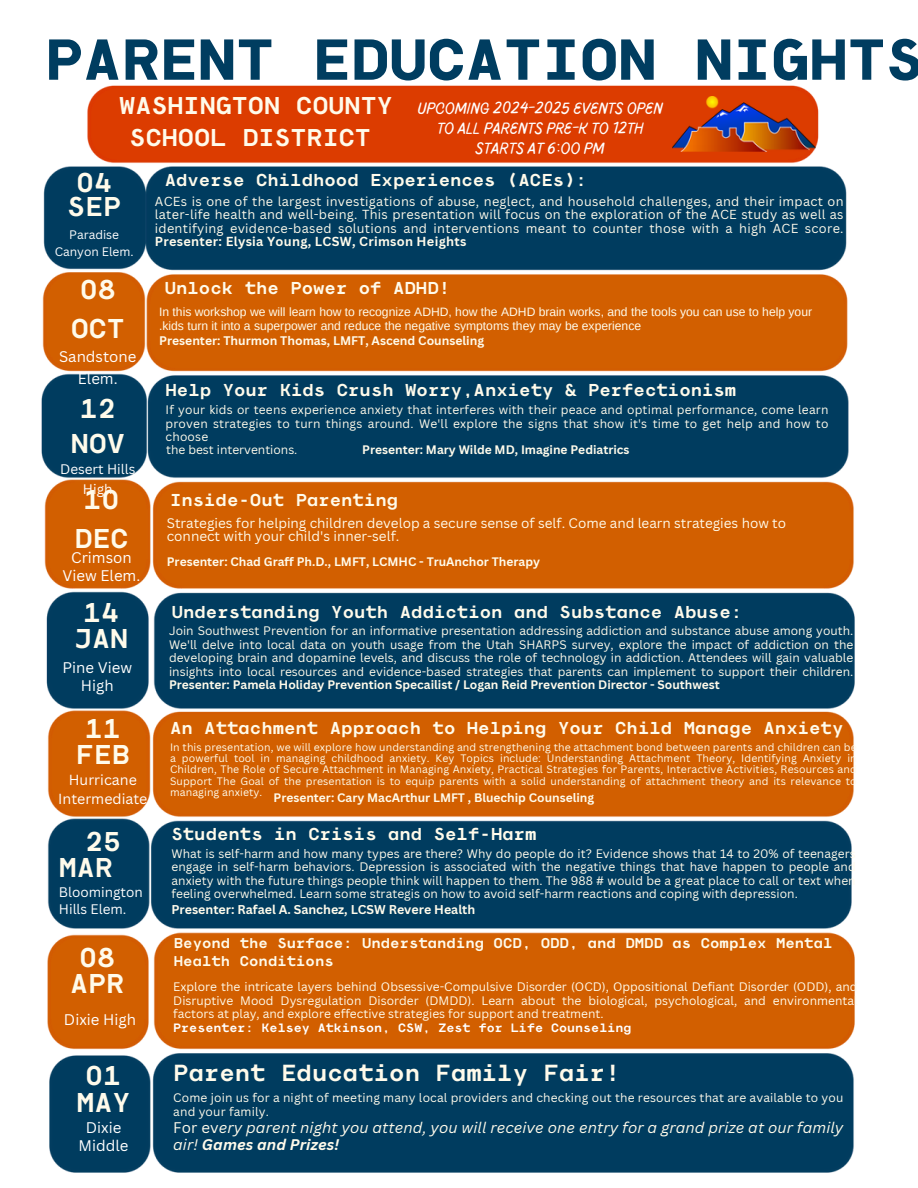
<style>
.page{position:relative;width:918px;height:1188px;background:#fff}
.page>*{position:absolute;margin:0;border:0;box-sizing:border-box;transform-origin:0 0}
.t1{font:800 57px "Dexford Display";color:#003d60}
.t2{font:600 26.85px/25.8px "Dexford";color:#fffbeb;text-align:center}
.t3{font:600 24px "Dexford";color:#fffbeb}
.t4{font:600 22.95px "Dexford";color:#fffbeb}
.t5{font:600 17.1px "Dexford";color:#fffbeb}
.t6{font:100 16.5px/20.2px "Pluma";color:#fff;text-align:center}
.t7{font:italic 15px/16.8px "Canva Sans";letter-spacing:.005em;color:#fffbeb}
.t8{font:15px/18px "Canva Sans";color:#fff;text-align:center}
.t9{font:14.25px/19.2px "Canva Sans";color:#fff;text-align:center}
.t10{font:600 14.1px/18px "Dexford";color:#fffbeb}
.t11{font:13.5px/12.3px "Canva Sans";color:#fffbeb}
.t12{font:13.5px/16.8px "Canva Sans";color:#fff}
.t13{font:12.75px/13.5px "Canva Sans";letter-spacing:.025em;color:#fffbeb;text-align:justify}
.t14{font:700 12.45px "Canva Sans";color:#fffbeb}
.t15{font:12.15px/13.5px "Arimo";color:#fffbeb}
.t16{font:700 12.15px "Canva Sans";color:#fffbeb}
.t17{font:12px/13.5px "Canva Sans";letter-spacing:.005em;color:#fffbeb;text-align:justify}
.t18{font:700 12px "Canva Sans";color:#fffbeb}
.t19{font:600 12px "Dexford";color:#fff}
.t20{font:12px "Canva Sans";color:#fff}
.t21{font:10.5px/11.2px "Canva Sans";letter-spacing:.01em;color:#fffbeb;text-align:justify}
.s1{font-weight:700}
.s2{font-style:normal}
</style>
<div class="page">
<img style="left:41px;top:85px;width:814px;height:1088px">
<img style="left:672px;top:97px;width:143px;height:55px">
<h3 class="t1" style="left:45px;top:37px;width:881px">PARENT EDUCATION NIGHTS</h3>
<p class="t3" style="left:119px;top:96px;width:275px">WASHINGTON COUNTY</p>
<p class="t3" style="left:130px;top:128px;width:243px">SCHOOL DISTRICT</p>
<p class="t6" style="left:418px;top:99px;width:247px">UPCOMING 2024-2025 EVENTS OPEN<br>TO ALL PARENTS PRE-K TO 12TH<br>STARTS AT 6:OO PM</p>
<h3 class="t2" style="left:67px;top:174px;width:56px;line-height:23.7px">04<br>SEP</h3>
<h5 class="t20" style="left:69px;top:227px;width:51px">Paradise</h5>
<p class="t20" style="left:55px;top:243px;width:80px">Canyon Elem.</p>
<p class="t2" style="left:80px;top:279px;width:38px">08</p>
<p class="t2" style="left:71px;top:318px;width:56px">OCT</p>
<p class="t8" style="left:59px;top:347px;width:79px">Sandstone</p>
<h4 class="t8" style="left:78px;top:369px;width:41px">Elem.</h4>
<p class="t2" style="left:80px;top:398px;width:38px">12</p>
<p class="t2" style="left:71px;top:433px;width:56px">NOV</p>
<p class="t12" style="left:60px;top:460px;width:77px">Desert Hills</p>
<p class="t12" style="left:83px;top:481px;width:31px">High</p>
<p class="t2" style="left:83px;top:490px;width:38px">10</p>
<p class="t2" style="left:74px;top:529px;width:56px">DEC</p>
<p class="t8" style="left:63px;top:548px;width:79px">Crimson<br>View Elem.</p>
<p class="t2" style="left:74px;top:603px;width:56px">14<br>JAN</p>
<p class="t8" style="left:63px;top:658px;width:71px">Pine View<br>High</p>
<p class="t5" style="left:165px;top:173px;width:424px">Adverse Childhood Experiences (ACEs):</p>
<p class="t13" style="left:155px;top:194px;width:690px">ACEs is one of the largest investigations of abuse, neglect, and household challenges, and their impact on later-life health and well-being. This presentation will focus on the exploration of the ACE study as well as identifying evidence-based solutions and interventions meant to counter those with a high ACE score.<br><span class="s1">Presenter: Elysia Young, LCSW, Crimson Heights</span></p>
<p class="t5" style="left:165px;top:281px;width:287px">Unlock the Power of ADHD!</p>
<p class="t15" style="left:159px;top:305px;width:654px">In this workshop we will learn how to recognize ADHD, how the ADHD brain works, and the tools you can use to help your .kids turn it into a superpower and reduce the negative symptoms they may be experience</p>
<p class="t16" style="left:159px;top:332px;width:327px">Presenter: Thurmon Thomas, LMFT, Ascend Counseling</p>
<p class="t5" style="left:166px;top:383px;width:572px">Help Your Kids Crush Worry,Anxiety &amp; Perfectionism</p>
<p class="t17" style="left:166px;top:403px;width:664px">If your kids or teens experience anxiety that interferes with their peace and optimal performance, come learn proven strategies to turn things around. We'll explore the signs that show it's time to get help and how to choose</p>
<p class="t17" style="left:166px;top:442px;width:133px">the best interventions.</p>
<h6 class="t18" style="left:362px;top:441px;width:269px">Presenter: Mary Wilde MD, Imagine Pediatrics</h6>
<p class="t5" style="left:170px;top:493px;width:230px">Inside-Out Parenting</p>
<p class="t11" style="left:167px;top:517px;width:621px">Strategies for helping children develop a secure sense of self. Come and learn strategies how to connect with your child's inner-self.</p>
<h2 class="t18" style="left:167px;top:553px;width:375px">Presenter: Chad Graff Ph.D., LMFT, LCMHC - TruAnchor Therapy</h2>
<p class="t5" style="left:172px;top:605px;width:572px">Understanding Youth Addiction and Substance Abuse:</p>
<p class="t17" style="left:169px;top:624px;width:686px">Join Southwest Prevention for an informative presentation addressing addiction and substance abuse among youth.<br>We'll delve into local data on youth usage from the Utah SHARPS survey, explore the impact of addiction on the developing brain and dopamine levels, and discuss the role of technology in addiction. Attendees will gain valuable insights into local resources and evidence-based strategies that parents can implement to support their children.<br><span class="s1">Presenter: Pamela Holiday Prevention Specailist / Logan Reid Prevention Director - Southwest</span></p>
<p class="t2" style="left:76px;top:718px;width:56px">11<br>FEB</p>
<h4 class="t9" style="left:58px;top:770px;width:91px">Hurricane<br>Intermediate</h4>
<p class="t2" style="left:85px;top:831px;width:38px">25</p>
<p class="t2" style="left:59px;top:857px;width:56px">MAR</p>
<p class="t12" style="left:59px;top:884px;width:85px">Bloomington<br>Hills Elem.</p>
<p class="t2" style="left:70px;top:948px;width:56px">08<br>APR</p>
<p class="t8" style="left:64px;top:1010px;width:74px">Dixie High</p>
<p class="t5" style="left:170px;top:721px;width:675px">An Attachment Approach to Helping Your Child Manage Anxiety</p>
<p class="t21" style="left:170px;top:741px;width:688px">In this presentation, we will explore how understanding and strengthening the attachment bond between parents and children can be a powerful tool in managing childhood anxiety. Key Topics include: Understanding Attachment Theory, Identifying Anxiety in Children, The Role of Secure Attachment in Managing Anxiety, Practical Strategies for Parents, Interactive Activities, Resources and Support The Goal of the presentation is to equip parents with a solid understanding of attachment theory and its relevance to managing anxiety.</p>
<p class="t18" style="left:274px;top:789px;width:322px">Presenter: Cary MacArthur LMFT , Bluechip Counseling</p>
<h2 class="t5" style="left:171px;top:827px;width:367px">Students in Crisis and Self-Harm</h2>
<p class="t17" style="left:171px;top:846px;width:686px">What is self-harm and how many types are there? Why do people do it? Evidence shows that 14 to 20% of teenagers engage in self-harm behaviors. Depression is associated with the negative things that have happen to people and anxiety with the future things people think will happen to them. The 988 # would be a great place to call or text when feeling overwhelmed. Learn some strategis on how to avoid self-harm reactions and coping with depression.</p>
<h4 class="t14" style="left:171px;top:901px;width:305px">Presenter: Rafael A. Sanchez, LCSW Revere Health</h4>
<p class="t10" style="left:174px;top:936px;width:660px">Beyond the Surface: Understanding OCD, ODD, and DMDD as Complex Mental<br>Health Conditions</p>
<p class="t17" style="left:173px;top:980px;width:686px">Explore the intricate layers behind Obsessive-Compulsive Disorder (OCD), Oppositional Defiant Disorder (ODD), and Disruptive Mood Dysregulation Disorder (DMDD). Learn about the biological, psychological, and environmental factors at play, and explore effective strategies for support and treatment.</p>
<p class="t19" style="left:173px;top:1023px;width:460px">Presenter: Kelsey Atkinson, CSW, Zest for Life Counseling</p>
<p class="t2" style="left:85px;top:1065px;width:38px">01</p>
<p class="t2" style="left:76px;top:1092px;width:56px">MAY</p>
<p class="t8" style="left:79px;top:1119px;width:51px">Dixie<br>Middle</p>
<p class="t4" style="left:173px;top:1064px;width:449px">Parent Education Family Fair!</p>
<p class="t17" style="left:173px;top:1091px;width:672px">Come join us for a night of meeting many local providers and checking out the resources that are available to you and your family.</p>
<h4 class="t7" style="left:173px;top:1119px;width:672px"><span class="s2">For ev</span>ery parent night you attend, you will receive one entry for a grand prize at our family air! <span class="s1">Games and Prizes!</span></h4>
</div>
